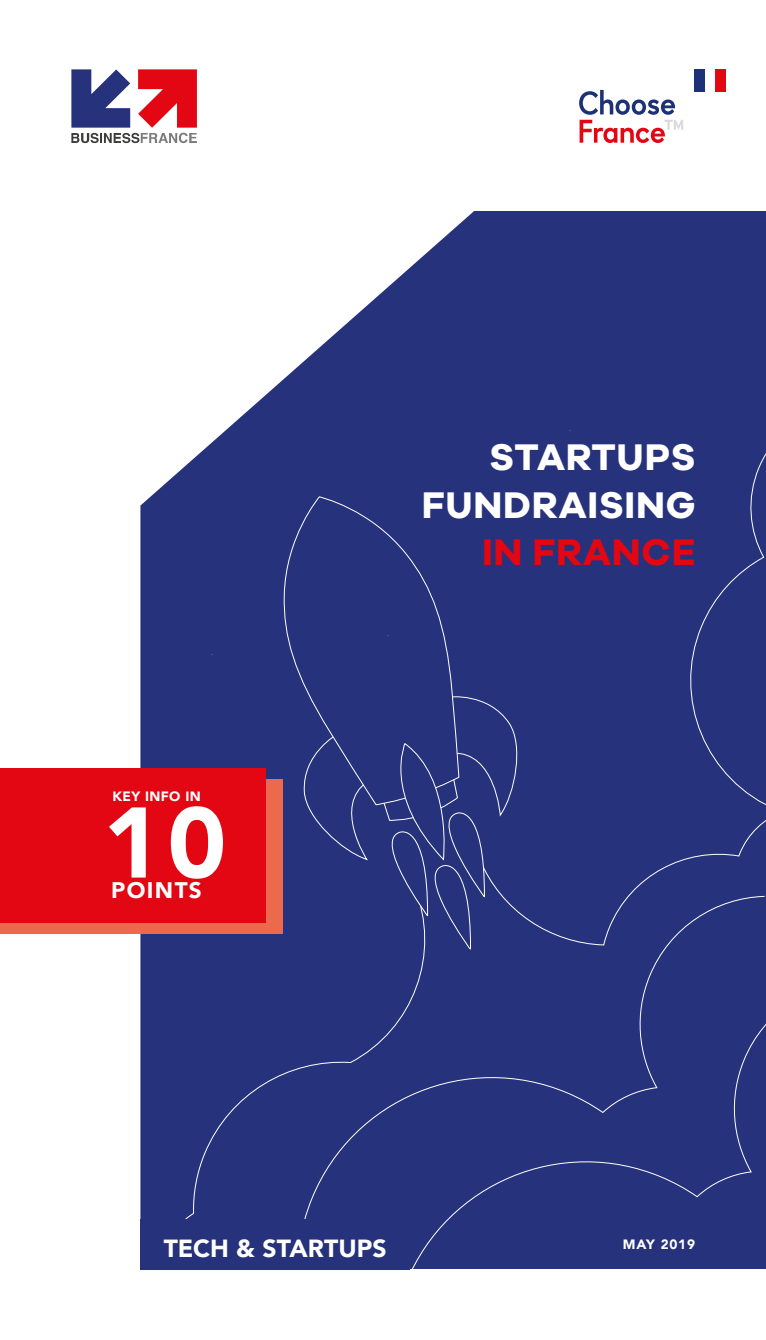
<style>
.page{position:relative;width:766px;height:1340px;background:#fff}
.page>*{position:absolute;margin:0;border:0;box-sizing:border-box;transform-origin:0 0}
.t1{font:900 99px "Avenir";color:#fff}
.t2{font:700 38.25px/47.2px "Galano Grotesque";letter-spacing:.02em;color:#fff;text-align:right}
.t3{font:700 38.25px "Galano Grotesque";letter-spacing:.02em;color:#e30613}
.t4{font:900 24.75px "Avenir";color:#fff}
.t5{font:900 22.5px "Avenir";letter-spacing:.06em;color:#fff}
.t6{font:900 13.5px "Avenir";letter-spacing:.03em;color:#fff}
</style>
<div class="page">
<svg style="left:272px;top:211px;width:493px;height:178px;fill:#26327b"></svg>
<svg style="left:71px;top:69px;width:126px;height:74px"></svg>
<div style="left:693px;top:69px;width:11px;height:22px;background:#1d3176"></div>
<div style="left:714px;top:69px;width:11px;height:22px;background:#e30613"></div>
<svg style="left:579px;top:90px;width:104px;height:53px"></svg>
<svg style="left:53px;top:389px;width:712px;height:545px;fill:#26327b"></svg>
<div style="left:128px;top:895px;width:637px;height:324px;background:#26327b"></div>
<div style="left:222px;top:979px;width:543px;height:290px;background:#26327b"></div>
<div style="left:283px;top:497px;width:176px;height:308px;background:#26327b"></div>
<div style="left:302px;top:692px;width:222px;height:257px;background:#26327b"></div>
<div style="left:0;top:779px;width:282px;height:154px;background:#ed694b"></div>
<div style="left:0;top:768px;width:265px;height:155px;background:#e30613"></div>
<div style="left:0;top:1033px;width:138px;height:236px;background:#fff"></div>
<div style="left:140px;top:1219px;width:270px;height:50px;background:#26327b"></div>
<p class="t6" style="left:112px;top:784px;width:90px">KEY INFO IN</p>
<h1 class="t1" style="left:103px;top:758px;width:125px">10</h1>
<p class="t5" style="left:111px;top:870px;width:92px">POINTS</p>
<p class="t2" style="left:421px;top:432px;width:275px">STARTUPS<br>FUNDRAISING</p>
<p class="t3" style="left:482px;top:528px;width:215px">IN FRANCE</p>
<p class="t4" style="left:164px;top:1226px;width:224px">TECH &amp; STARTUPS</p>
<p class="t6" style="left:622px;top:1233px;width:74px">MAY 2019</p>
</div>
